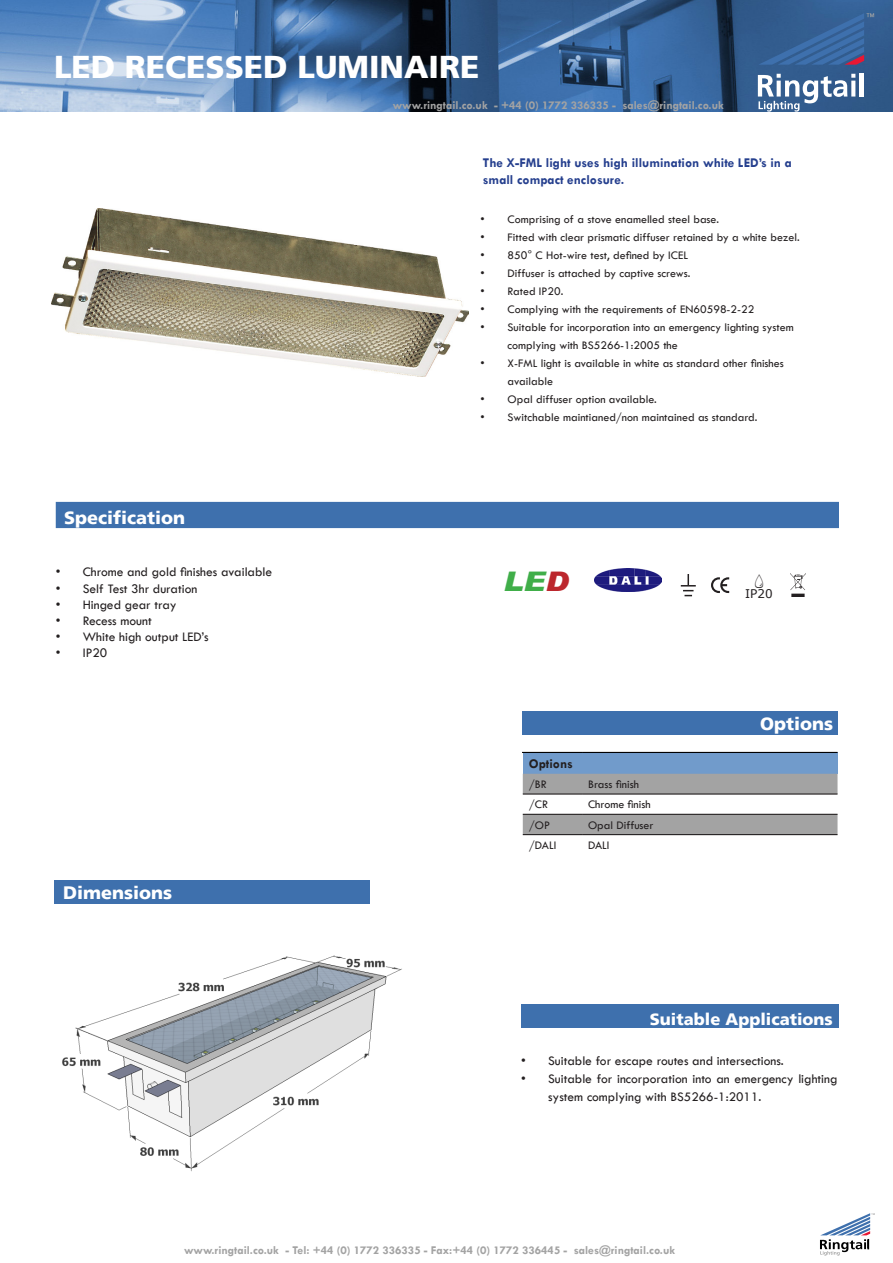
<style>
.page{position:relative;width:893px;height:1263px;background:#fff}
.page>*{position:absolute;margin:0;border:0;box-sizing:border-box;transform-origin:0 0}
.t1{font:900 31.5px "Frutiger";color:#fff}
.t2{font:italic 900 27px "Arial";color:#40ae49;scale:1.11 1}
.t3{font:900 18px "Frutiger";color:#fff}
.t4{font:900 16.5px "Frutiger";color:#fff}
.t5{font:500 13.5px/18px "Tw Cen";color:#231f20}
.t6{font:700 13.5px/16.2px "Tw Cen";color:#253f8e}
.t7{font:700 13.5px "Tw Cen";color:#231f20}
.t8{font:500 12px/18px "Tw Cen";color:#231f20}
.t9{font:700 12px "Tw Cen";color:#a3a3a3}
.t10{font:12px "Verdana";color:#231f20}
.s1{color:#bc272d}
</style>
<div class="page">
<div style="left:54px;top:880px;width:315px;height:23px;background:#3e70ad"></div>
<img style="left:0;top:0;width:893px;height:112px">
<hr style="left:860px;top:73px;width:4px;height:24px;background:#fff">
<svg style="left:758px;top:74px;width:97px;height:38px"></svg>
<svg style="left:758px;top:13px;width:116px;height:52px;background:#386196"></svg>
<svg style="left:820px;top:1213px;width:55px;height:43px"></svg>
<div style="left:56px;top:502px;width:783px;height:26px;background:#3e70ad"></div>
<div style="left:521px;top:1004px;width:318px;height:24px;background:#3e70ad"></div>
<img style="left:51px;top:208px;width:417px;height:168px">
<img style="left:62px;top:955px;width:340px;height:217px">
<div style="left:522px;top:711px;width:315px;height:24px;background:#3e70ad"></div>
<div style="left:523px;top:752px;width:314px;height:22px;background:#719bcb"></div>
<svg style="left:523px;top:774px;width:314px;height:62px"></svg>
<hr style="left:523px;top:793px;width:59px;height:2px;background:#231f20">
<hr style="left:582px;top:793px;width:255px;height:2px;background:#231f20">
<hr style="left:523px;top:814px;width:59px;height:1px;background:#231f20">
<hr style="left:582px;top:814px;width:255px;height:1px;background:#231f20">
<hr style="left:523px;top:834px;width:59px;height:1px;background:#231f20">
<hr style="left:582px;top:834px;width:255px;height:1px;background:#231f20">
<hr style="left:522px;top:752px;width:60px;height:1px;background:#010101">
<hr style="left:582px;top:752px;width:255px;height:1px;background:#010101">
<img style="left:790px;top:574px;width:16px;height:22px">
<svg style="left:711px;top:577px;width:18px;height:16px"></svg>
<svg style="left:681px;top:574px;width:15px;height:22px"></svg>
<img style="left:594px;top:568px;width:68px;height:24px">
<p class="t1" style="left:54px;top:48px;width:427px">LED RECESSED LUMINAIRE</p>
<p class="t9" style="left:393px;top:98px;width:333px">www.ringtail.co.uk - +44 (0) 1772 336335 - sales@ringtail.co.uk</p>
<p class="t6" style="left:483px;top:155px;width:310px">The X-FML light uses high illumination white LED’s in a small compact enclosure.</p>
<p class="t3" style="left:64px;top:506px;width:123px">Specification</p>
<p class="t5" style="left:56px;top:563px;width:218px">• Chrome and gold finishes available</p>
<p class="t5" style="left:56px;top:579px;width:143px">• Self Test 3hr duration</p>
<p class="t5" style="left:56px;top:595px;width:122px">• Hinged gear tray</p>
<p class="t5" style="left:56px;top:612px;width:98px">• Recess mount</p>
<p class="t5" style="left:56px;top:628px;width:154px">• White high output LED’s</p>
<p class="t5" style="left:56px;top:644px;width:53px">• IP20</p>
<p class="t3" style="left:63px;top:881px;width:111px">Dimensions</p>
<p class="t8" style="left:481px;top:211px;width:240px">• Comprising of a stove enamelled steel base.</p>
<p class="t8" style="left:481px;top:229px;width:320px">• Fitted with clear prismatic diffuser retained by a white bezel.</p>
<p class="t8" style="left:481px;top:247px;width:209px">• 850° C Hot-wire test, defined by ICEL</p>
<p class="t8" style="left:481px;top:265px;width:211px">• Diffuser is attached by captive screws.</p>
<p class="t8" style="left:481px;top:283px;width:84px">• Rated IP20.</p>
<p class="t8" style="left:481px;top:301px;width:275px">• Complying with the requirements of EN60598-2-22</p>
<p class="t8" style="left:508px;top:319px;width:288px;text-indent:-27px">• Suitable for incorporation into an emergency lighting system complying with BS5266-1:2005 the</p>
<p class="t8" style="left:508px;top:355px;width:278px;text-indent:-27px">• X-FML light is available in white as standard other finishes available</p>
<p class="t8" style="left:481px;top:391px;width:178px">• Opal diffuser option available.</p>
<p class="t8" style="left:481px;top:409px;width:278px">• Switchable maintianed/non maintained as standard.</p>
<p class="t2" style="left:504px;top:564px;width:60px">LE<span class="s1">D</span></p>
<p class="t7" style="left:529px;top:755px;width:46px">Options</p>
<p class="t8" style="left:529px;top:775px;width:19px">/BR</p>
<p class="t8" style="left:588px;top:775px;width:52px">Brass finish</p>
<p class="t8" style="left:529px;top:795px;width:21px">/CR</p>
<p class="t8" style="left:588px;top:795px;width:64px">Chrome finish</p>
<p class="t8" style="left:529px;top:816px;width:23px">/OP</p>
<p class="t8" style="left:588px;top:816px;width:67px">Opal Diffuser</p>
<p class="t8" style="left:529px;top:836px;width:29px">/DALI</p>
<p class="t8" style="left:588px;top:836px;width:23px">DALI</p>
<p class="t10" style="left:745px;top:586px;width:29px">IP20</p>
<p class="t3" style="left:760px;top:713px;width:75px">Options</p>
<p class="t4" style="left:650px;top:1009px;width:185px">Suitable Applications</p>
<p class="t5" style="left:521px;top:1051px;width:264px">• Suitable for escape routes and intersections.</p>
<p class="t5" style="left:548px;top:1069px;width:291px;text-indent:-27px">• Suitable for incorporation into an emergency lighting system complying with BS5266-1:2011.</p>
<p class="t9" style="left:184px;top:1243px;width:493px">www.ringtail.co.uk - Tel: +44 (0) 1772 336335 - Fax:+44 (0) 1772 336445 - sales@ringtail.co.uk</p>
</div>
